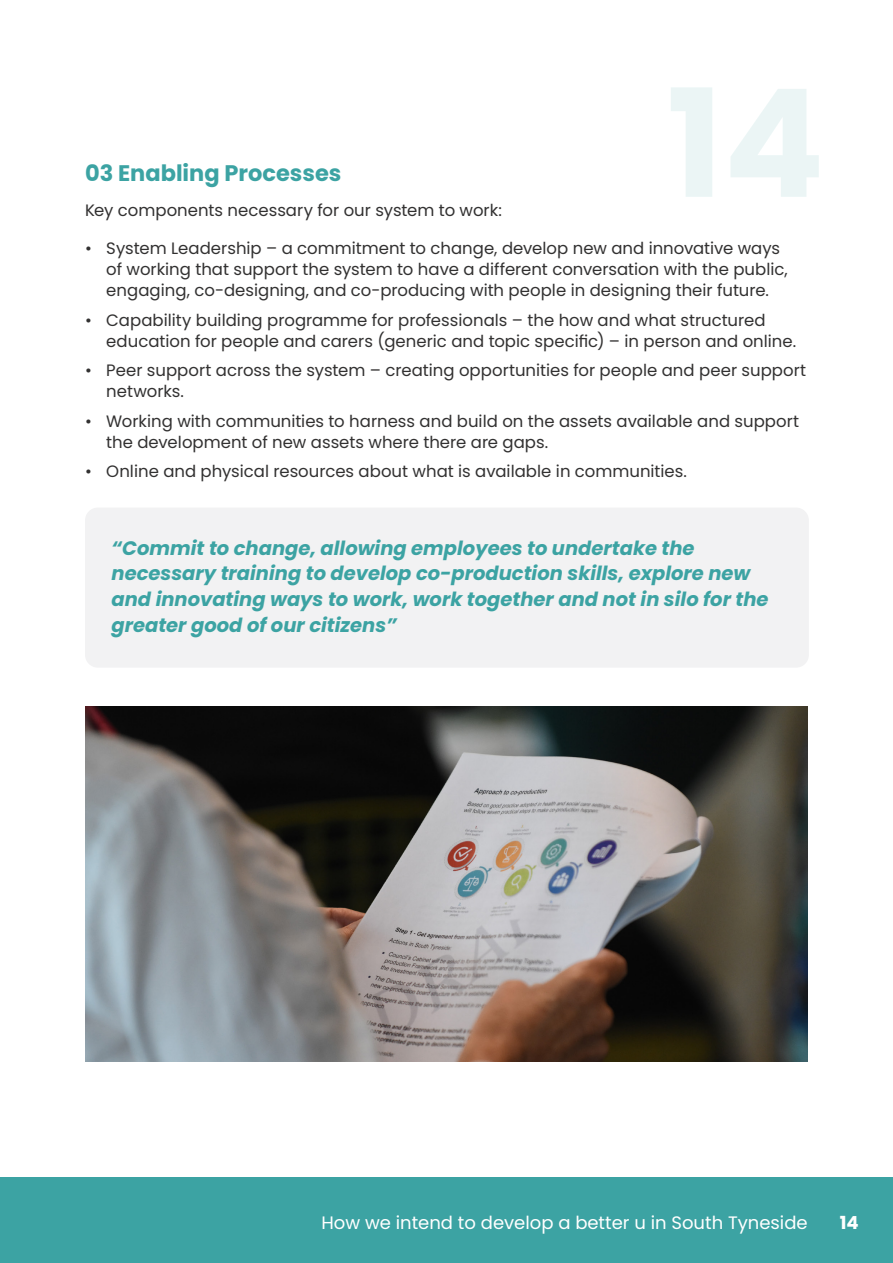
<style>
.page{position:relative;width:893px;height:1263px;background:#fff}
.page>*{position:absolute;margin:0;border:0;box-sizing:border-box;transform-origin:0 0}
.t1{font:700 22.5px "Poppins";color:#3ca3a3}
.t2{font:italic 700 19.5px/25.5px "Poppins";color:#3ca3a3}
.t3{font:18px "Poppins";color:#fff}
.t4{font:700 18px "Poppins";color:#fff}
.t5{font:16.5px/21px "Poppins";color:#323131}
</style>
<div class="page">
<div style="left:0;top:1178px;width:893px;height:85px;background:#3ca3a3"></div>
<div style="left:85px;top:508px;width:724px;height:160px;background:#f2f2f3;border-radius:13px"></div>
<img style="left:85px;top:706px;width:723px;height:355px">
<p class="t1" style="left:85px;top:160px;width:258px">03 Enabling Processes</p>
<p class="t5" style="left:85px;top:200px;width:418px">Key components necessary for our system to work:</p>
<p class="t5" style="left:106px;top:238px;width:683px;text-indent:-21px">• System Leadership – a commitment to change, develop new and innovative ways of working that support the system to have a different conversation with the public, engaging, co-designing, and co-producing with people in designing their future.</p>
<p class="t5" style="left:106px;top:310px;width:691px;text-indent:-21px">• Capability building programme for professionals – the how and what structured education for people and carers (generic and topic specific) – in person and online.</p>
<p class="t5" style="left:106px;top:360px;width:701px;text-indent:-21px">• Peer support across the system – creating opportunities for people and peer support networks.</p>
<p class="t5" style="left:106px;top:411px;width:694px;text-indent:-21px">• Working with communities to harness and build on the assets available and support the development of new assets where there are gaps.</p>
<p class="t5" style="left:85px;top:461px;width:603px">• Online and physical resources about what is available in communities.</p>
<p class="t2" style="left:112px;top:535px;width:659px">“Commit to change, allowing employees to undertake the necessary training to develop co-production skills, explore new and innovating ways to work, work together and not in silo for the greater good of our citizens”</p>
<p class="t3" style="left:321px;top:1212px;width:488px">How we intend to develop a better u in South Tyneside</p>
<p class="t4" style="left:840px;top:1212px;width:20px">14</p>
</div>
